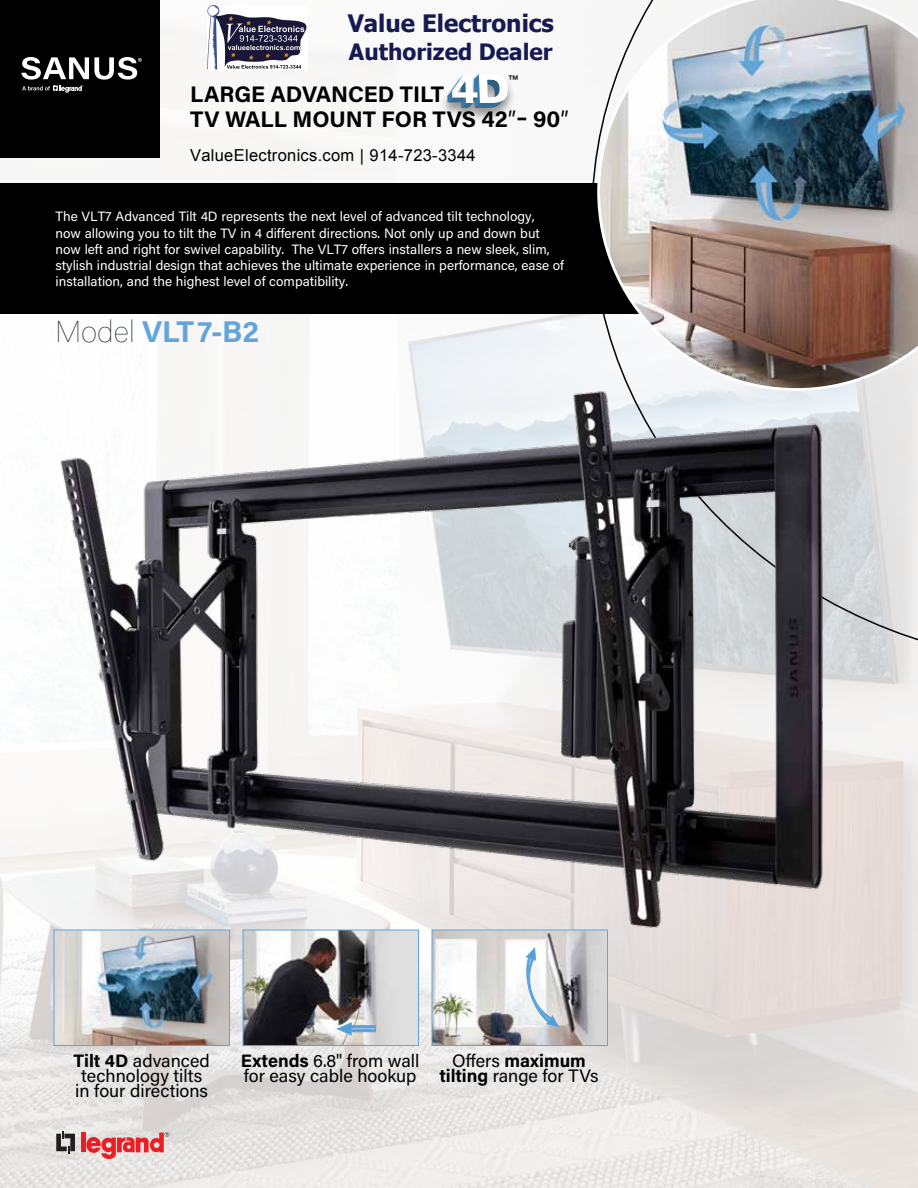
<style>
.page{position:relative;width:918px;height:1188px;background:#fff}
.page>*{position:absolute;margin:0;border:0;box-sizing:border-box;transform-origin:0 0}
.t1{font:700 30px "Acumin Pro";color:#63a5da}
.t2{font:700 24px "Tahoma";color:#171a52}
.t3{font:700 22.5px/25.5px "Acumin Pro";color:#000}
.t4{font:700 22.5px "Tahoma";color:#171a52}
.t5{font:18px/15px "Acumin Pro";color:#000;text-align:center}
.t6{font:16.5px "Arial";letter-spacing:.02em;color:#000}
.t7{font:13.5px/16.2px "Acumin Pro";color:#fff}
.s1{font-weight:400}
.s2{font-weight:100;color:#000}
.s3{font-weight:700}
</style>
<div class="page">
<img style="left:0;top:0;width:918px;height:1188px">
<div style="left:0;top:184px;width:710px;height:130px;background:#000"></div>
<img style="left:597px;top:0;width:321px;height:306px">
<svg style="left:56px;top:1131px;width:19px;height:23px"></svg>
<hr style="left:81px;top:1133px;width:4px;height:19px;background:#ed1d24">
<svg style="left:86px;top:1132px;width:83px;height:27px"></svg>
<div style="left:0;top:0;width:159px;height:158px;background:#000"></div>
<svg style="left:21px;top:57px;width:121px;height:36px"></svg>
<div style="left:440px;top:73px;width:76px;height:50px;background:#000;opacity:.4"></div>
<svg style="left:447px;top:74px;width:61px;height:34px"></svg>
<img style="left:56px;top:976px;width:172px;height:68px">
<div style="left:54px;top:930px;width:176px;height:116px;border:1px solid #63a5da"></div>
<img style="left:434px;top:976px;width:172px;height:68px">
<div style="left:432px;top:930px;width:176px;height:116px;border:1px solid #63a5da"></div>
<svg style="left:525px;top:976px;width:35px;height:52px"></svg>
<img style="left:245px;top:976px;width:172px;height:68px">
<div style="left:243px;top:930px;width:176px;height:116px;border:1px solid #63a5da"></div>
<svg style="left:352px;top:1025px;width:24px;height:7px"></svg>
<div style="left:350px;top:1027px;width:26px;height:3px;background:#a6c6e9;border:1px solid #63a5da"></div>
<svg style="left:336px;top:1022px;width:16px;height:14px"></svg>
<img style="left:0;top:306px;width:918px;height:670px">
<img style="left:207px;top:6px;width:100px;height:64px">
<h2 class="t2" style="left:348px;top:7px;width:208px">Value Electronics</h2>
<h3 class="t4" style="left:349px;top:36px;width:205px">Authorized Dealer</h3>
<h3 class="t5" style="left:509px;top:73px;width:10px">™</h3>
<h3 class="t3" style="left:190px;top:80px;width:381px">LARGE ADVANCED TILT<br>TV WALL MOUNT FOR TVS 42<span class="s1">″</span>– 90<span class="s1">″</span></h3>
<p class="t6" style="left:190px;top:144px;width:287px">ValueElectronics.com | 914-723-3344</p>
<p class="t7" style="left:55px;top:208px;width:510px">The VLT7 Advanced Tilt 4D represents the next level of advanced tilt technology,<br>now allowing you to tilt the TV in 4 different directions. Not only up and down but now left and right for swivel capability. The VLT7 offers installers a new sleek, slim, stylish industrial design that achieves the ultimate experience in performance, ease of installation, and the highest level of compatibility.</p>
<h1 class="t1" style="left:56px;top:311px;width:205px"><span class="s2">Model</span> VLT7-B2</h1>
<h3 class="t5" style="left:74px;top:1052px;width:138px"><span class="s3">Tilt 4D</span> advanced technology tilts in four directions</h3>
<h3 class="t5" style="left:241px;top:1052px;width:180px;text-align:left"><span class="s3">Extends</span> 6.8" from wall for easy cable hookup</h3>
<h3 class="t5" style="left:439px;top:1052px;width:161px">Offers <span class="s3">maximum tilting</span> range for TVs</h3>
</div>
